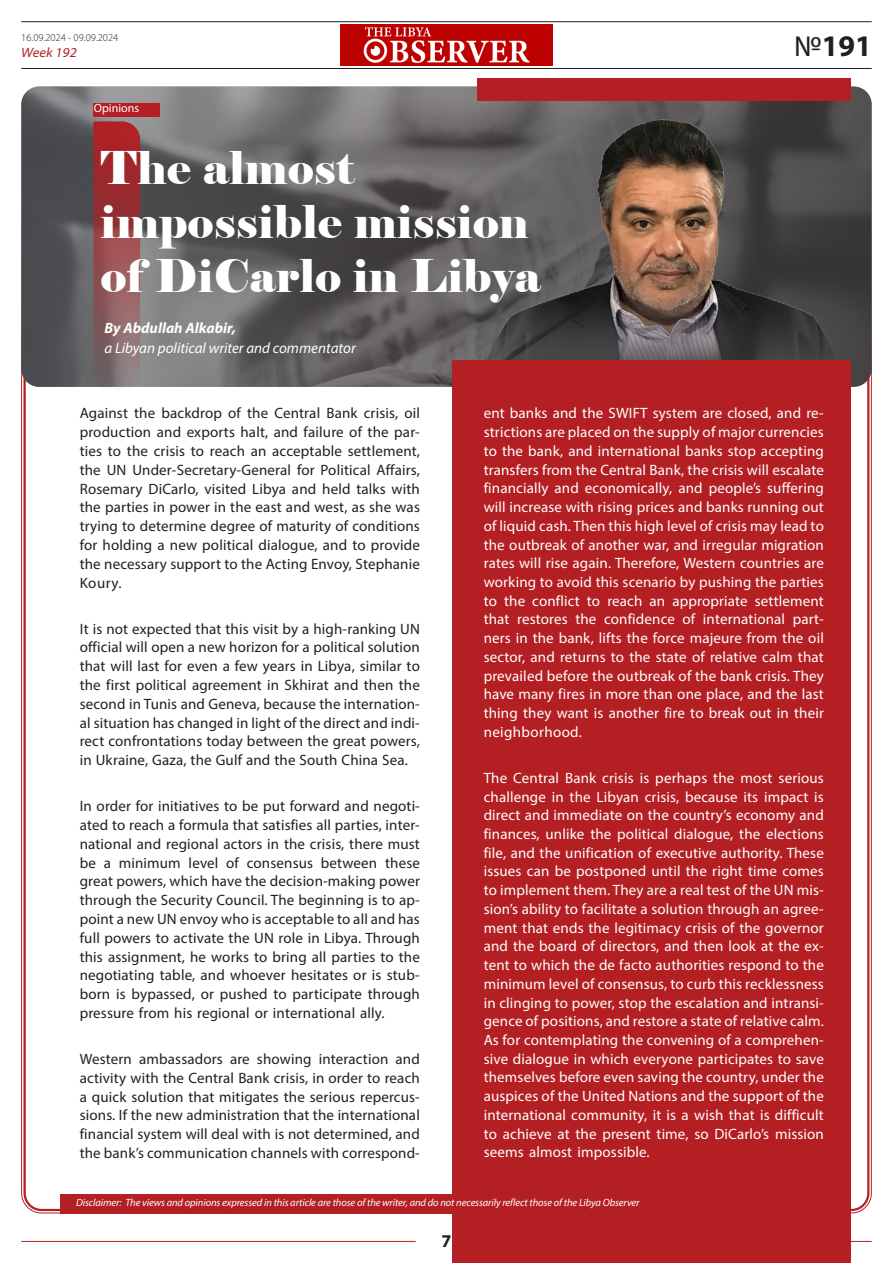
<style>
.page{position:relative;width:893px;height:1263px;background:#fff}
.page>*{position:absolute;margin:0;border:0;box-sizing:border-box;transform-origin:0 0}
.العنوان_01{font:45px "Elephant";letter-spacing:.01em;color:#fff}
.t1{font:700 30px "Myriad Pro";color:#231f20}
.t2{font:700 18px "Myriad Pro";color:#231f20}
.النص_01{font:15px/18.8px "Myriad Pro";letter-spacing:.01em;color:#fff;text-align:justify}
.النص_01-2{font:15px/18.8px "Myriad Pro";letter-spacing:.01em;color:#231f20;text-align:justify}
.النص_01-3{font:italic 15px "Myriad Pro";color:#fff}
.النص_01-4{font:italic 700 15px "Myriad Pro";color:#fff}
.t3{font:italic 13.5px "Myriad Variable Concept";color:#b31f23}
.النص_01-5{font:12px "Myriad Pro";color:#fff}
.النص_01-6{font:italic 10.5px "Myriad Pro";letter-spacing:-.01em;color:#fff}
.t4{font:10.5px "Myriad Variable Concept";color:#231f20}
.s1{font-weight:400}
</style>
<div class="page">
<hr style="left:21px;top:1241px;width:395px;height:1px;background:#b31f23">
<hr style="left:21px;top:68px;width:851px;height:1px;background:#231f20">
<hr style="left:477px;top:1241px;width:395px;height:1px;background:#b31f23">
<img style="left:340px;top:25px;width:213px;height:40px">
<hr style="left:21px;top:21px;width:851px;height:1px;background:#231f20">
<div style="left:61px;top:1194px;width:595px;height:19px;background:#b31f23"></div>
<img style="left:21px;top:86px;width:851px;height:301px">
<img style="left:458px;top:86px;width:386px;height:274px">
<div style="left:452px;top:360px;width:398px;height:903px;background:#b31f23"></div>
<svg style="left:94px;top:121px;width:46px;height:266px;background:#954a4d"></svg>
<div style="left:94px;top:103px;width:66px;height:13px;background:#b31f23"></div>
<div style="left:477px;top:78px;width:373px;height:22px;background:#b31f23"></div>
<p class="t4" style="left:21px;top:31px;width:99px">16.09.2024 - 09.09.2024</p>
<p class="t3" style="left:21px;top:45px;width:57px">Week 192</p>
<p class="النص_01-5" style="left:94px;top:100px;width:47px">Opinions</p>
<p class="العنوان_01" style="left:101px;top:140px;width:255px">The almost</p>
<p class="العنوان_01" style="left:101px;top:194px;width:429px">impossible mission</p>
<p class="العنوان_01" style="left:101px;top:248px;width:441px">of DiCarlo in Libya</p>
<p class="النص_01-4" style="left:105px;top:318px;width:133px">By Abdullah Alkabir,</p>
<p class="النص_01-3" style="left:105px;top:339px;width:253px">a Libyan political writer and commentator</p>
<h2 class="t1" style="left:794px;top:27px;width:79px"><span class="s1">№</span>191</h2>
<p class="النص_01-2" style="left:80px;top:404px;width:342px">Against the backdrop of the Central Bank crisis, oil production and exports halt, and failure of the par&shy;ties to the crisis to reach an acceptable settlement, the UN Under-Secretary-General for Political Affairs, Rosemary DiCarlo, visited Libya and held talks with the parties in power in the east and west, as she was trying to determine degree of maturity of conditions for holding a new political dialogue, and to provide the necessary support to the Acting Envoy, Stephanie Koury.</p>
<p class="النص_01-2" style="left:80px;top:619px;width:342px">It is not expected that this visit by a high-ranking UN official will open a new horizon for a political solution that will last for even a few years in Libya, similar to the first political agreement in Skhirat and then the second in Tunis and Geneva, because the internation&shy;al situation has changed in light of the direct and indi&shy;rect confrontations today between the great powers, in Ukraine, Gaza, the Gulf and the South China Sea.</p>
<p class="النص_01-2" style="left:80px;top:796px;width:342px">In order for initiatives to be put forward and negoti&shy;ated to reach a formula that satisfies all parties, inter&shy;national and regional actors in the crisis, there must be a minimum level of consensus between these great powers, which have the decision-making power through the Security Council. The beginning is to ap&shy;point a new UN envoy who is acceptable to all and has full powers to activate the UN role in Libya. Through this assignment, he works to bring all parties to the negotiating table, and whoever hesitates or is stub&shy;born is bypassed, or pushed to participate through pressure from his regional or international ally.</p>
<p class="النص_01-2" style="left:80px;top:1049px;width:342px">Western ambassadors are showing interaction and activity with the Central Bank crisis, in order to reach a quick solution that mitigates the serious repercus&shy;sions. If the new administration that the international financial system will deal with is not determined, and the bank’s communication channels with correspond-</p>
<p class="النص_01" style="left:484px;top:404px;width:342px">ent banks and the SWIFT system are closed, and re&shy;strictions are placed on the supply of major currencies to the bank, and international banks stop accepting transfers from the Central Bank, the crisis will escalate financially and economically, and people’s suffering will increase with rising prices and banks running out of liquid cash. Then this high level of crisis may lead to the outbreak of another war, and irregular migration rates will rise again. Therefore, Western countries are working to avoid this scenario by pushing the parties to the conflict to reach an appropriate settlement that restores the confidence of international part&shy;ners in the bank, lifts the force majeure from the oil sector, and returns to the state of relative calm that prevailed before the outbreak of the bank crisis. They have many fires in more than one place, and the last thing they want is another fire to break out in their neighborhood.</p>
<p class="النص_01" style="left:484px;top:768px;width:342px">The Central Bank crisis is perhaps the most serious challenge in the Libyan crisis, because its impact is direct and immediate on the country’s economy and finances, unlike the political dialogue, the elections file, and the unification of executive authority. These issues can be postponed until the right time comes to implement them. They are a real test of the UN mis&shy;sion’s ability to facilitate a solution through an agree&shy;ment that ends the legitimacy crisis of the governor and the board of directors, and then look at the ex&shy;tent to which the de facto authorities respond to the minimum level of consensus, to curb this recklessness in clinging to power, stop the escalation and intransi&shy;gence of positions, and restore a state of relative calm.<br>As for contemplating the convening of a comprehen&shy;sive dialogue in which everyone participates to save themselves before even saving the country, under the auspices of the United Nations and the support of the international community, it is a wish that is difficult to achieve at the present time, so DiCarlo’s mission seems almost impossible.</p>
<p class="النص_01-6" style="left:76px;top:1196px;width:565px">Disclaimer: The views and opinions expressed in this article are those of the writer, and do not necessarily reflect those of the Libya Observer</p>
<p class="t2" style="left:441px;top:1229px;width:11px">7</p>
</div>
